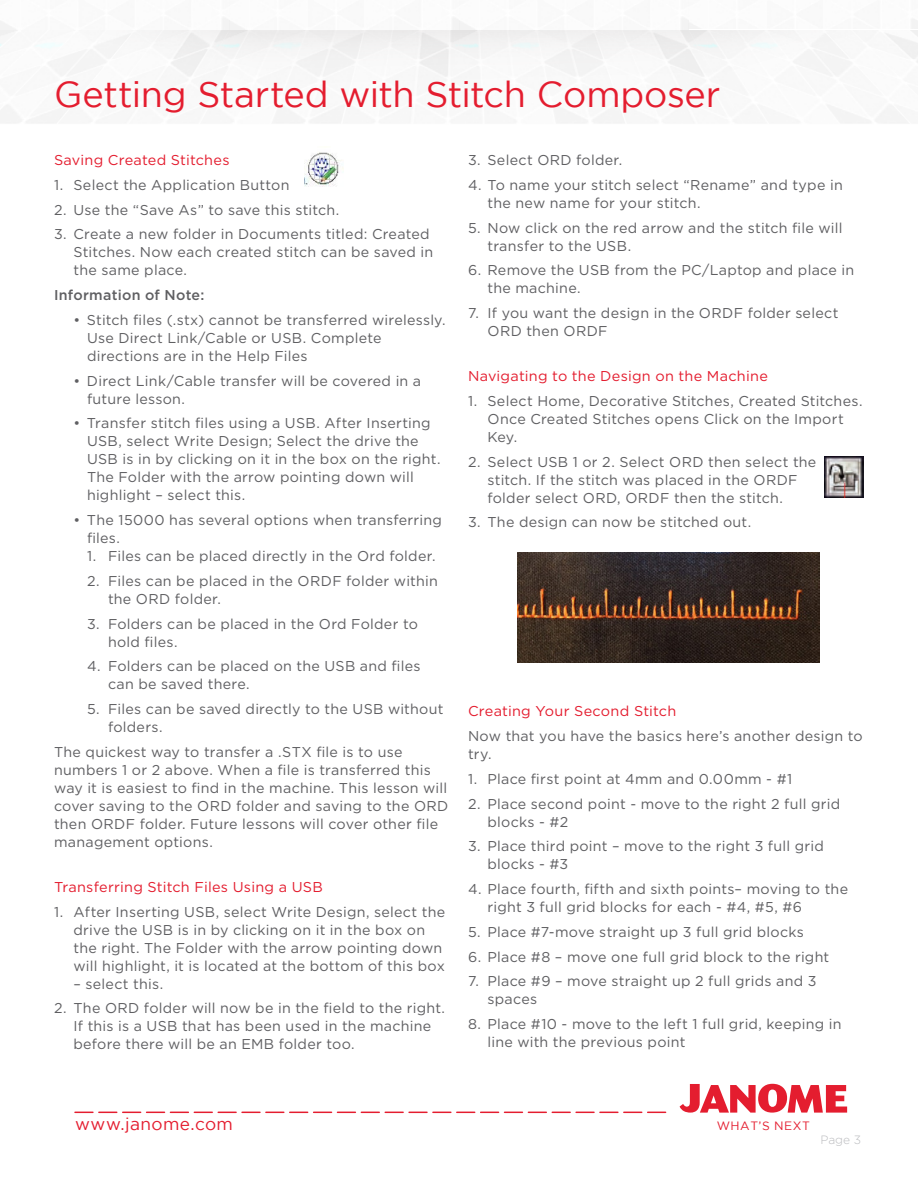
<style>
.page{position:relative;width:918px;height:1188px;background:#fff}
.page>*{position:absolute;margin:0;border:0;box-sizing:border-box;transform-origin:0 0}
.t1{font:36px "Gotham";letter-spacing:-.01em;color:#e41d2f}
.t2{font:17.25px "Gotham";letter-spacing:.025em;color:#e41d2f}
.Paragraph_Style_1{font:14.25px/18px "Gotham HTF";letter-spacing:.02em;color:#5f5f62}
.Paragraph_Style_1-2{font:14.25px "Gotham HTF";letter-spacing:.015em;color:#e41d2f}
.Paragraph_Style_1-3{font:500 14.25px "Gotham HTF";letter-spacing:.015em;color:#5f5f62}
.t3{font:12px "Gotham";letter-spacing:.045em;color:#e41d2f}
.t4{font:300 12px "Gotham HTF";color:#babbbe}
</style>
<div class="page">
<svg style="left:51px;top:30px;width:816px;height:66px"></svg>
<svg style="left:680px;top:1084px;width:167px;height:29px"></svg>
<svg style="left:75px;top:1112px;width:591px;height:1px"></svg>
<img style="left:304px;top:152px;width:40px;height:35px">
<img style="left:825px;top:456px;width:39px;height:41px">
<img style="left:518px;top:552px;width:301px;height:111px">
<h1 class="t1" style="left:54px;top:75px;width:668px">Getting Started with Stitch Composer</h1>
<p class="Paragraph_Style_1-2" style="left:54px;top:152px;width:177px">Saving Created Stitches</p>
<p class="Paragraph_Style_1" style="left:54px;top:176px;width:237px">1. Select the Application Button</p>
<p class="Paragraph_Style_1" style="left:54px;top:200px;width:287px">2. Use the “Save As” to save this stitch.</p>
<p class="Paragraph_Style_1" style="left:74px;top:225px;width:361px;text-indent:-20px">3. Create a new folder in Documents titled: Created<br>Stitches. Now each created stitch can be saved in the same place.</p>
<p class="Paragraph_Style_1-3" style="left:54px;top:287px;width:152px">Information of Note:</p>
<p class="Paragraph_Style_1" style="left:87px;top:311px;width:360px;text-indent:-14px">• Stitch files (.stx) cannot be transferred wirelessly.<br>Use Direct Link/Cable or USB. Complete directions are in the Help Files</p>
<p class="Paragraph_Style_1" style="left:87px;top:371px;width:336px;text-indent:-14px">• Direct Link/Cable transfer will be covered in a future lesson.</p>
<p class="Paragraph_Style_1" style="left:87px;top:414px;width:355px;text-indent:-14px">• Transfer stitch files using a USB. After Inserting USB, select Write Design; Select the drive the USB is in by clicking on it in the box on the right.<br>The Folder with the arrow pointing down will highlight – select this.</p>
<p class="Paragraph_Style_1" style="left:87px;top:511px;width:357px;text-indent:-14px">• The 15000 has several options when transferring files.</p>
<p class="Paragraph_Style_1" style="left:87px;top:547px;width:350px">1. Files can be placed directly in the Ord folder.</p>
<p class="Paragraph_Style_1" style="left:108px;top:572px;width:331px;text-indent:-21px">2. Files can be placed in the ORDF folder within the ORD folder.</p>
<p class="Paragraph_Style_1" style="left:108px;top:614px;width:311px;text-indent:-21px">3. Folders can be placed in the Ord Folder to hold files.</p>
<p class="Paragraph_Style_1" style="left:108px;top:657px;width:314px;text-indent:-21px">4. Folders can be placed on the USB and files can be saved there.</p>
<p class="Paragraph_Style_1" style="left:108px;top:700px;width:337px;text-indent:-21px">5. Files can be saved directly to the USB without folders.</p>
<p class="Paragraph_Style_1" style="left:54px;top:743px;width:396px">The quickest way to transfer a .STX file is to use numbers 1 or 2 above. When a file is transferred this way it is easiest to find in the machine. This lesson will cover saving to the ORD folder and saving to the ORD then ORDF folder. Future lessons will cover other file management options.</p>
<p class="Paragraph_Style_1-2" style="left:54px;top:879px;width:271px">Transferring Stitch Files Using a USB</p>
<p class="Paragraph_Style_1" style="left:74px;top:902px;width:373px;text-indent:-20px">1. After Inserting USB, select Write Design, select the drive the USB is in by clicking on it in the box on the right. The Folder with the arrow pointing down will highlight, it is located at the bottom of this box</p>
<p class="Paragraph_Style_1" style="left:74px;top:974px;width:91px">– select this.</p>
<p class="Paragraph_Style_1" style="left:74px;top:999px;width:373px;text-indent:-20px">2. The ORD folder will now be in the field to the right.<br>If this is a USB that has been used in the machine before there will be an EMB folder too.</p>
<p class="Paragraph_Style_1" style="left:468px;top:151px;width:156px">3. Select ORD folder.</p>
<p class="Paragraph_Style_1" style="left:488px;top:176px;width:357px;text-indent:-20px">4. To name your stitch select “Rename” and type in the new name for your stitch.</p>
<p class="Paragraph_Style_1" style="left:488px;top:218px;width:357px;text-indent:-20px">5. Now click on the red arrow and the stitch file will transfer to the USB.</p>
<p class="Paragraph_Style_1" style="left:488px;top:261px;width:368px;text-indent:-20px">6. Remove the USB from the PC/Laptop and place in the machine.</p>
<p class="Paragraph_Style_1" style="left:488px;top:304px;width:352px;text-indent:-20px">7. If you want the design in the ORDF folder select<br>ORD then ORDF</p>
<p class="Paragraph_Style_1-2" style="left:468px;top:368px;width:301px">Navigating to the Design on the Machine</p>
<p class="Paragraph_Style_1" style="left:488px;top:392px;width:377px;text-indent:-20px">1. Select Home, Decorative Stitches, Created Stitches.<br>Once Created Stitches opens Click on the Import<br>Key.</p>
<p class="Paragraph_Style_1" style="left:488px;top:452px;width:330px;text-indent:-20px">2. Select USB 1 or 2. Select ORD then select the stitch. If the stitch was placed in the ORDF folder select ORD, ORDF then the stitch.</p>
<p class="Paragraph_Style_1" style="left:468px;top:513px;width:285px">3. The design can now be stitched out.</p>
<p class="Paragraph_Style_1-2" style="left:468px;top:704px;width:210px">Creating Your Second Stitch</p>
<p class="Paragraph_Style_1" style="left:468px;top:727px;width:396px">Now that you have the basics here’s another design to try.</p>
<p class="Paragraph_Style_1" style="left:468px;top:770px;width:326px">1. Place first point at 4mm and 0.00mm - #1</p>
<p class="Paragraph_Style_1" style="left:488px;top:794px;width:354px;text-indent:-20px">2. Place second point - move to the right 2 full grid blocks - #2</p>
<p class="Paragraph_Style_1" style="left:488px;top:837px;width:338px;text-indent:-20px">3. Place third point – move to the right 3 full grid blocks - #3</p>
<p class="Paragraph_Style_1" style="left:488px;top:880px;width:362px;text-indent:-20px">4. Place fourth, fifth and sixth points– moving to the right 3 full grid blocks for each - #4, #5, #6</p>
<p class="Paragraph_Style_1" style="left:468px;top:923px;width:337px">5. Place #7-move straight up 3 full grid blocks</p>
<p class="Paragraph_Style_1" style="left:468px;top:947px;width:363px">6. Place #8 – move one full grid block to the right</p>
<p class="Paragraph_Style_1" style="left:488px;top:972px;width:331px;text-indent:-20px">7. Place #9 – move straight up 2 full grids and 3 spaces</p>
<p class="Paragraph_Style_1" style="left:488px;top:1015px;width:356px;text-indent:-20px">8. Place #10 - move to the left 1 full grid, keeping in line with the previous point</p>
<p class="t2" style="left:75px;top:1114px;width:159px">www.janome.com</p>
<p class="t3" style="left:717px;top:1119px;width:95px">WHAT’S NEXT</p>
<p class="t4" style="left:820px;top:1133px;width:42px">Page 3</p>
</div>
